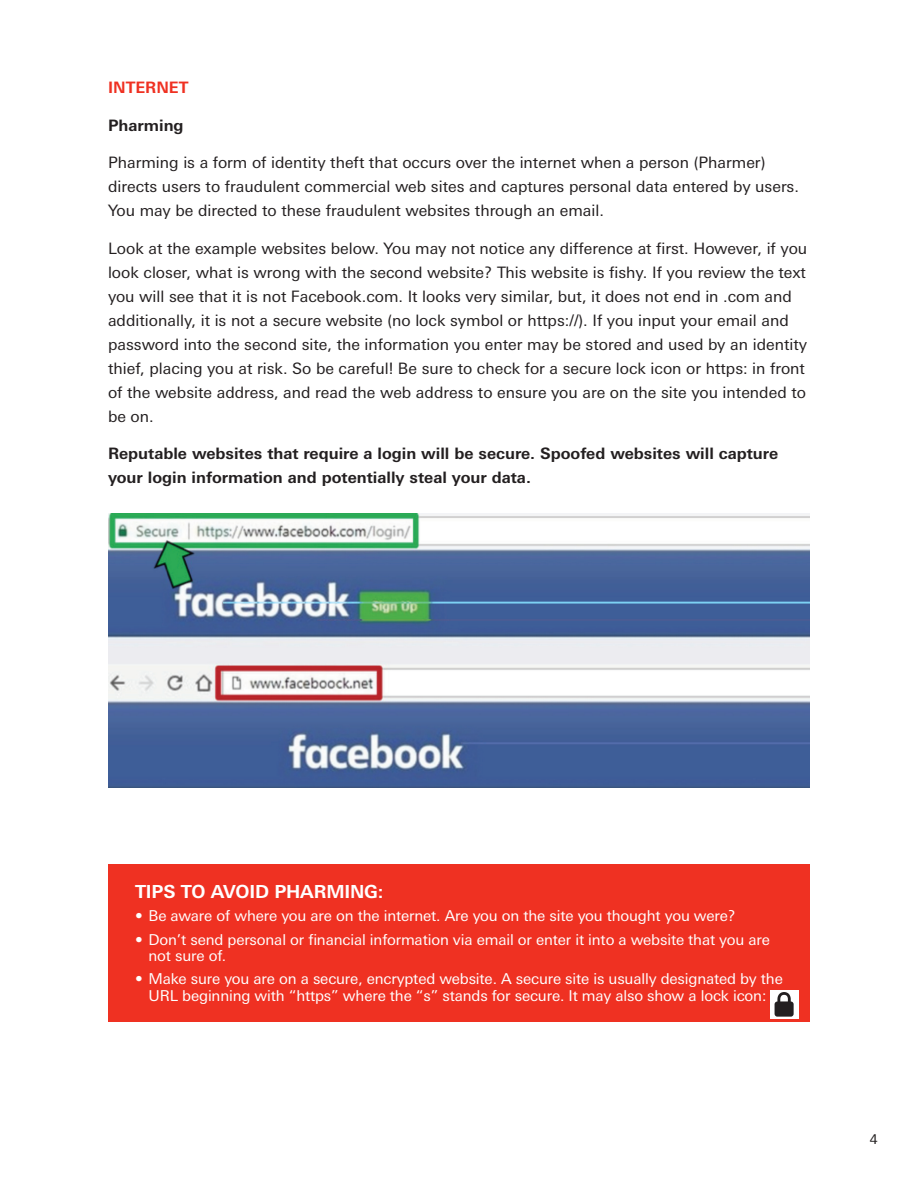
<style>
.page{position:relative;width:918px;height:1188px;background:#fff}
.page>*{position:absolute;margin:0;border:0;box-sizing:border-box;transform-origin:0 0}
.t1{font:700 18px "Univers Nextfor GTB";letter-spacing:-.01em;color:#fff}
.t2{font:15.75px/24px "Univers Nextfor GTB";color:#231f20}
.t3{font:700 15.75px/24px "Univers Nextfor GTB";color:#231f20}
.t4{font:700 15.75px "Univers Nextfor GTB";color:#ef3122}
.t5{font:15px/16.5px "Univers Nextfor GTB";letter-spacing:-.01em;color:#fff}
.t6{font:13.5px "Univers Nextfor GTB";color:#231f20}
</style>
<div class="page">
<img style="left:108px;top:513px;width:702px;height:274px">
<div style="left:108px;top:864px;width:702px;height:157px;background:#ef3122"></div>
<div style="left:771px;top:990px;width:28px;height:28px;background:#fff"></div>
<img style="left:775px;top:992px;width:19px;height:24px">
<p class="t4" style="left:108px;top:76px;width:82px">INTERNET</p>
<p class="t3" style="left:108px;top:112px;width:77px">Pharming</p>
<p class="t2" style="left:108px;top:149px;width:692px">Pharming is a form of identity theft that occurs over the internet when a person (Pharmer) directs users to fraudulent commercial web sites and captures personal data entered by users.<br>You may be directed to these fraudulent websites through an email.</p>
<p class="t2" style="left:108px;top:235px;width:701px">Look at the example websites below. You may not notice any difference at first. However, if you look closer, what is wrong with the second website? This website is fishy. If you review the text you will see that it is not Facebook.com. It looks very similar, but, it does not end in .com and additionally, it is not a secure website (no lock symbol or https://). If you input your email and password into the second site, the information you enter may be stored and used by an identity thief, placing you at risk. So be careful! Be sure to check for a secure lock icon or https: in front of the website address, and read the web address to ensure you are on the site you intended to be on.</p>
<p class="t3" style="left:108px;top:441px;width:672px">Reputable websites that require a login will be secure. Spoofed websites will capture your login information and potentially steal your data.</p>
<p class="t1" style="left:135px;top:879px;width:250px">TIPS TO AVOID PHARMING:</p>
<p class="t5" style="left:135px;top:907px;width:602px">• Be aware of where you are on the internet. Are you on the site you thought you were?</p>
<p class="t5" style="left:148px;top:930px;width:623px;text-indent:-14px">• Don’t send personal or financial information via email or enter it into a website that you are not sure of.</p>
<p class="t5" style="left:135px;top:970px;width:649px;text-align:center">• Make sure you are on a secure, encrypted website. A secure site is usually designated by the<br>URL beginning with “https” where the “s” stands for secure. It may also show a lock icon:</p>
<p class="t6" style="left:870px;top:1130px;width:9px">4</p>
</div>
